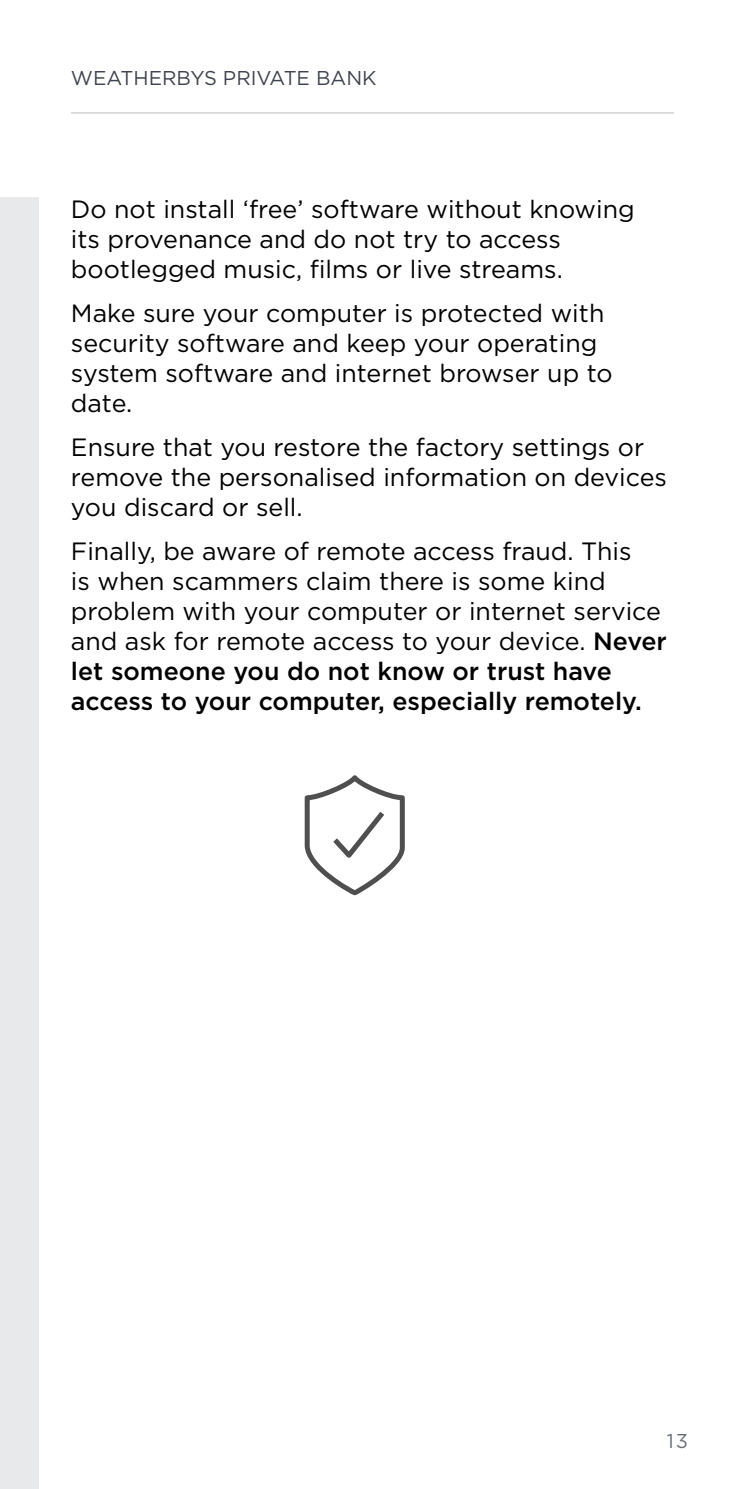
<style>
.page{position:relative;width:745px;height:1489px;background:#fff}
.page>*{position:absolute;margin:0;border:0;box-sizing:border-box;transform-origin:0 0}
.Body_Copy{font:25px/30px "Gotham";color:#000}
.t1{font:20px "Gotham";color:#40444e}
.CORRECT_SUBHEADER{font:20px "Gotham";color:#6d7079}
.s1{font-weight:500}
</style>
<div class="page">
<hr style="left:71px;top:112px;width:602px;height:1px;background:#c7caca">
<div style="left:0;top:198px;width:39px;height:1290px;background:#e8e9eb"></div>
<svg style="left:304px;top:775px;width:101px;height:121px"></svg>
<p class="t1" style="left:71px;top:65px;width:307px">WEATHERBYS PRIVATE BANK</p>
<p class="Body_Copy" style="left:71px;top:193px;width:565px">Do not install ‘free’ software without knowing its provenance and do not try to access bootlegged music, films or live streams.</p>
<p class="Body_Copy" style="left:71px;top:297px;width:543px">Make sure your computer is protected with security software and keep your operating system software and internet browser up to date.</p>
<p class="Body_Copy" style="left:71px;top:431px;width:597px">Ensure that you restore the factory settings or remove the personalised information on devices you discard or sell.</p>
<p class="Body_Copy" style="left:71px;top:536px;width:597px">Finally, be aware of remote access fraud. This<br>is when scammers claim there is some kind problem with your computer or internet service and ask for remote access to your device. <span class="s1">Never let someone you do not know or trust have access to your computer, especially remotely.</span></p>
<p class="CORRECT_SUBHEADER" style="left:666px;top:1428px;width:23px">13</p>
</div>
